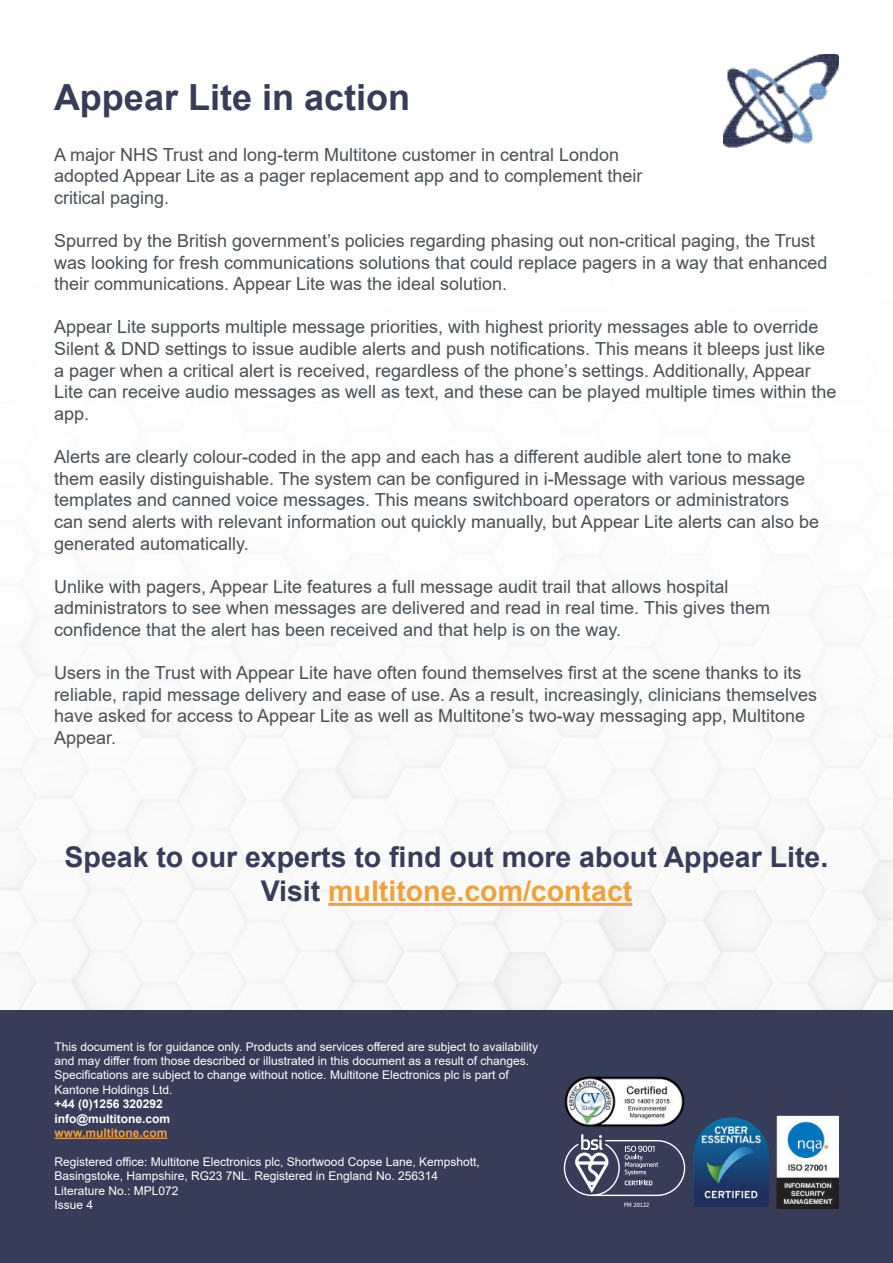
<style>
.page{position:relative;width:893px;height:1263px;background:#fff}
.page>*{position:absolute;margin:0;border:0;box-sizing:border-box;transform-origin:0 0}
.t1{font:700 36px "Arial";color:#373d59}
.t2{font:700 28.5px/34.2px "Arial";color:#373d59;text-align:center}
.t3{font:18px/21.6px "Arial";color:#495157}
.t4{font:12px/14.4px "Arial";color:#fff}
.t5{font:700 12px/14.4px "Arial";color:#fff}
.t6{font:700 12px "Arial";color:#f2a139}
.t7{font:5.85px "Tahoma";color:#fff}
.s1{color:#f2a139}
</style>
<div class="page">
<img style="left:0;top:587px;width:893px;height:424px">
<div style="left:0;top:1011px;width:893px;height:252px;background:#373d59"></div>
<hr style="left:54px;top:1137px;width:113px;height:2px;background:#f2a139">
<hr style="left:328px;top:903px;width:304px;height:3px;background:#f2a139">
<img style="left:723px;top:54px;width:116px;height:94px">
<svg style="left:564px;top:1134px;width:121px;height:62px"></svg>
<img style="left:564px;top:1077px;width:121px;height:49px">
<img style="left:693px;top:1117px;width:76px;height:90px">
<img style="left:777px;top:1115px;width:62px;height:93px">
<h1 class="t1" style="left:54px;top:84px;width:358px">Appear Lite in action</h1>
<p class="t3" style="left:54px;top:143px;width:590px">A major NHS Trust and long-term Multitone customer in central London adopted Appear Lite as a pager replacement app and to complement their critical paging.</p>
<p class="t3" style="left:54px;top:232px;width:775px">Spurred by the British government’s policies regarding phasing out non-critical paging, the Trust was looking for fresh communications solutions that could replace pagers in a way that enhanced their communications. Appear Lite was the ideal solution.</p>
<p class="t3" style="left:54px;top:318px;width:784px">Appear Lite supports multiple message priorities, with highest priority messages able to override Silent &amp; DND settings to issue audible alerts and push notifications. This means it bleeps just like a pager when a critical alert is received, regardless of the phone’s settings. Additionally, Appear Lite can receive audio messages as well as text, and these can be played multiple times within the app.</p>
<p class="t3" style="left:54px;top:446px;width:767px">Alerts are clearly colour-coded in the app and each has a different audible alert tone to make them easily distinguishable. The system can be configured in i-Message with various message templates and canned voice messages. This means switchboard operators or administrators can send alerts with relevant information out quickly manually, but Appear Lite alerts can also be generated automatically.</p>
<p class="t3" style="left:54px;top:577px;width:718px">Unlike with pagers, Appear Lite features a full message audit trail that allows hospital administrators to see when messages are delivered and read in real time. This gives them confidence that the alert has been received and that help is on the way.</p>
<p class="t3" style="left:54px;top:662px;width:765px">Users in the Trust with Appear Lite have often found themselves first at the scene thanks to its reliable, rapid message delivery and ease of use. As a result, increasingly, clinicians themselves have asked for access to Appear Lite as well as Multitone’s two-way messaging app, Multitone Appear.</p>
<h2 class="t2" style="left:65px;top:840px;width:765px">Speak to our experts to find out more about Appear Lite.<br>Visit <span class="s1">multitone.com/contact</span></h2>
<p class="t4" style="left:54px;top:1039px;width:485px">This document is for guidance only. Products and services offered are subject to availability and may differ from those described or illustrated in this document as a result of changes.<br>Specifications are subject to change without notice. Multitone Electronics plc is part of Kantone Holdings Ltd.</p>
<p class="t5" style="left:54px;top:1098px;width:117px">+44 (0)1256 320292 info@multitone.com</p>
<p class="t6" style="left:54px;top:1128px;width:114px">www.multitone.com</p>
<p class="t4" style="left:54px;top:1154px;width:427px">Registered office: Multitone Electronics plc, Shortwood Copse Lane, Kempshott, Basingstoke, Hampshire, RG23 7NL. Registered in England No. 256314<br>Literature No.: MPL072<br>Issue 4</p>
<p class="t7" style="left:624px;top:1201px;width:27px">FM 20122</p>
</div>
